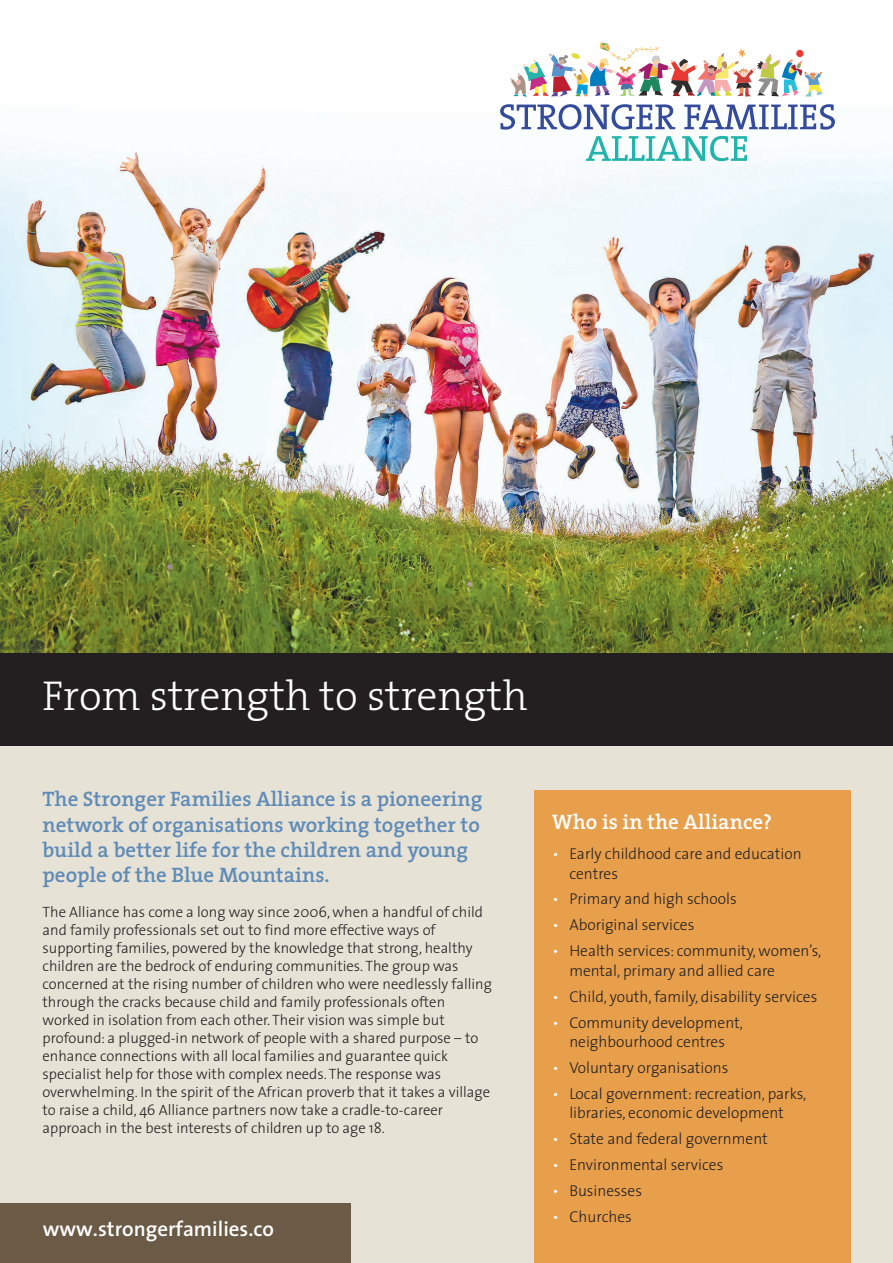
<style>
.page{position:relative;width:893px;height:1263px;background:#e6e2d6}
.page>*{position:absolute;margin:0;border:0;box-sizing:border-box;transform-origin:0 0}
.t1{font:300 42px "The Serif";color:#fff}
.t2{font:600 21px/25.2px "The Serif";color:#5f8bb6}
.t3{font:600 21px "The Sans";color:#fff}
.t4{font:600 21px "The Serif";color:#fff}
.t5{font:300 15.75px/19.5px "The Sans";color:#231f20}
.t6{font:300 15px/18px "The Sans";color:#231f20}
.s1{color:#fff}
</style>
<div class="page">
<div style="left:0;top:0;width:893px;height:695px;background:#fff"></div>
<img style="left:0;top:127px;width:893px;height:526px">
<svg style="left:500px;top:104px;width:175px;height:26px"></svg>
<svg style="left:684px;top:104px;width:151px;height:26px"></svg>
<svg style="left:586px;top:136px;width:161px;height:25px"></svg>
<img style="left:510px;top:43px;width:313px;height:54px">
<div style="left:534px;top:791px;width:316px;height:472px;background:#e89f4c"></div>
<div style="left:0;top:1203px;width:351px;height:60px;background:#6b5a46"></div>
<div style="left:0;top:653px;width:893px;height:92px;background:#231f20"></div>
<h1 class="t1" style="left:43px;top:671px;width:487px">From strength to strength</h1>
<h2 class="t2" style="left:43px;top:789px;width:441px">The Stronger Families Alliance is a pioneering network of organisations working together to build a better life for the children and young people of the Blue Mountains.</h2>
<p class="t6" style="left:43px;top:904px;width:451px">The Alliance has come a long way since 2006, when a handful of child and family professionals set out to find more effective ways of supporting families, powered by the knowledge that strong, healthy children are the bedrock of enduring communities. The group was concerned at the rising number of children who were needlessly falling through the cracks because child and family professionals often worked in isolation from each other. Their vision was simple but profound: a plugged-in network of people with a shared purpose – to enhance connections with all local families and guarantee quick specialist help for those with complex needs. The response was overwhelming. In the spirit of the African proverb that it takes a village to raise a child, 46 Alliance partners now take a cradle-to-career approach in the best interests of children up to age 18.</p>
<h2 class="t3" style="left:43px;top:1216px;width:233px">www.strongerfamilies.co</h2>
<h2 class="t4" style="left:552px;top:813px;width:221px">Who is in the Alliance?</h2>
<p class="t5" style="left:569px;top:846px;width:234px;text-indent:-17px"><span class="s1">•</span> Early childhood care and education centres</p>
<p class="t5" style="left:552px;top:891px;width:186px"><span class="s1">•</span> Primary and high schools</p>
<p class="t5" style="left:552px;top:917px;width:144px"><span class="s1">•</span> Aboriginal services</p>
<p class="t5" style="left:569px;top:943px;width:253px;text-indent:-17px"><span class="s1">•</span> Health services: community, women’s, mental, primary and allied care</p>
<p class="t5" style="left:552px;top:988px;width:266px"><span class="s1">•</span> Child, youth, family, disability services</p>
<p class="t5" style="left:552px;top:1014px;width:192px;text-align:center"><span class="s1">•</span> Community development, neighbourhood centres</p>
<p class="t5" style="left:552px;top:1059px;width:178px"><span class="s1">•</span> Voluntary organisations</p>
<p class="t5" style="left:552px;top:1085px;width:256px;text-align:center"><span class="s1">•</span> Local government: recreation, parks, libraries, economic development</p>
<p class="t5" style="left:552px;top:1131px;width:217px"><span class="s1">•</span> State and federal government</p>
<p class="t5" style="left:552px;top:1156px;width:173px"><span class="s1">•</span> Environmental services</p>
<p class="t5" style="left:552px;top:1182px;width:91px"><span class="s1">•</span> Businesses</p>
<p class="t5" style="left:552px;top:1208px;width:81px"><span class="s1">•</span> Churches</p>
</div>
